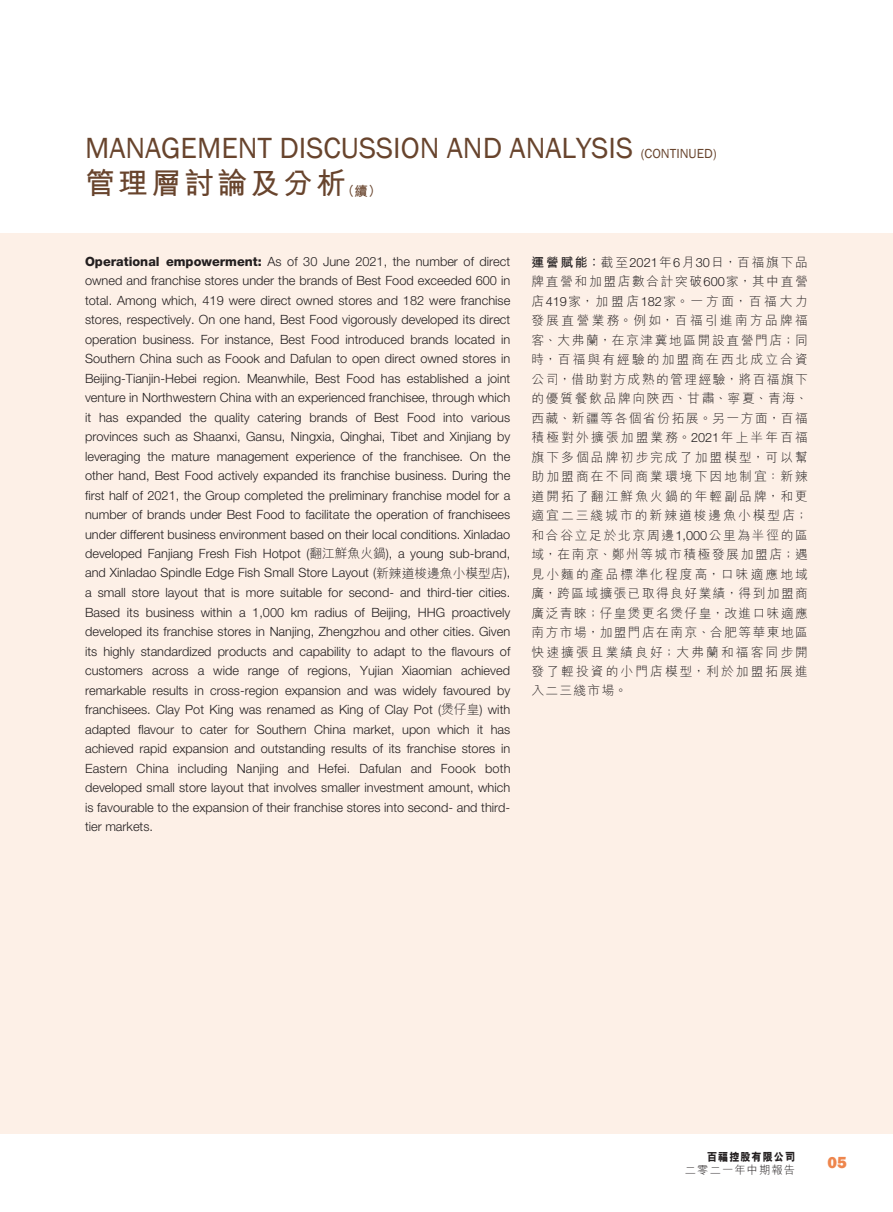
<style>
.page{position:relative;width:893px;height:1212px;background:#fff}
.page>*{position:absolute;margin:0;border:0;box-sizing:border-box;transform-origin:0 0}
.t1{font:30px "Franklin Gothic";color:#68442d}
.t2{font:700 30px "M Hei HK";letter-spacing:.1em;color:#68442d}
.t3{font:800 16.5px "Franklin Gothic";color:#ee864d}
.t4{font:13.5px "Franklin Gothic";color:#68442d}
.t5{font:700 13.5px "M Hei HK";color:#68442d}
.t6{font:300 12.75px/19.5px "Helvetica Neue LT Std";color:#231f20;text-align:justify}
.t7{font:300 12.75px/19.5px "M Hei HK";letter-spacing:.165em;color:#231f20;text-align:justify}
.t8{font:300 11.25px "M Hei HK";letter-spacing:.1em;color:#231f20}
.t9{font:800 11.25px "M Hei HK";letter-spacing:.1em;color:#231f20;scale:.9 1}
.s1{font-weight:800}
.s2{font-family:"M Hei HK"}
.s3{font-weight:700}
.s4{font-family:"Helvetica Neue LT Std"}
</style>
<div class="page">
<div style="left:0;top:233px;width:893px;height:900px;background:#fdf0e7"></div>
<h1 class="t1" style="left:85px;top:130px;width:550px">MANAGEM ENT DISCUSSION AND ANALYSIS</h1>
<p class="t4" style="left:641px;top:145px;width:78px">(CONTINUED)</p>
<h1 class="t2" style="left:85px;top:162px;width:262px">管理層討論及分析</h1>
<p class="t5" style="left:341px;top:182px;width:42px">（續）</p>
<p class="t6" style="left:85px;top:251px;width:427px"><span class="s1">Operational empowerment:</span> As of 30 June 2021, the number of direct owned and franchise stores under the brands of Best Food exceeded 600 in total. Among which, 419 were direct owned stores and 182 were franchise stores, respectively. On one hand, Best Food vigorously developed its direct operation business. For instance, Best Food introduced brands located in Southern China such as Foook and Dafulan to open direct owned stores in Beijing-Tianjin-Hebei region. Meanwhile, Best Food has established a joint venture in Northwestern China with an experienced franchisee, through which it has expanded the quality catering brands of Best Food into various provinces such as Shaanxi, Gansu, Ningxia, Qinghai, Tibet and Xinjiang by leveraging the mature management experience of the franchisee. On the other hand, Best Food actively expanded its franchise business. During the first half of 2021, the Group completed the preliminary franchise model for a number of brands under Best Food to facilitate the operation of franchisees under different business environment based on their local conditions. Xinladao developed Fanjiang Fresh Fish Hotpot (<span class="s2">翻江鮮魚火鍋</span>), a young sub-brand, and Xinladao Spindle Edge Fish Small Store Layout (<span class="s2">新辣道梭邊魚小模型店</span>), a small store layout that is more suitable for second- and third-tier cities.<br>Based its business within a 1,000 km radius of Beijing, HHG proactively developed its franchise stores in Nanjing, Zhengzhou and other cities. Given its highly standardized products and capability to adapt to the flavours of customers across a wide range of regions, Yujian Xiaomian achieved remarkable results in cross-region expansion and was widely favoured by franchisees. Clay Pot King was renamed as King of Clay Pot (<span class="s2">煲仔皇</span>) with adapted flavour to cater for Southern China market, upon which it has achieved rapid expansion and outstanding results of its franchise stores in Eastern China including Nanjing and Hefei. Dafulan and Foook both developed small store layout that involves smaller investment amount, which is favourable to the expansion of their franchise stores into second- and third&shy;tier markets.</p>
<p class="t7" style="left:531px;top:252px;width:278px"><span class="s3">運營賦能：</span>截至<span class="s4">2021</span>年<span class="s4">6</span>月<span class="s4">30</span>日，百福旗下品牌直營和加盟店數合計突破<span class="s4">600</span>家，其中直營店<span class="s4">419</span>家，加盟店<span class="s4">182</span>家。一方面，百福大力發展直營業務。例如，百福引進南方品牌福客、大弗蘭，在京津冀地區開設直營門店；同時，百福與有經驗的加盟商在西北成立合資公司，借助對方成熟的管理經驗，將百福旗下的優質餐飲品牌向陝西、甘肅、寧夏、青海、西藏、新疆等各個省份拓展。另一方面，百福積極對外擴張加盟業務。<span class="s4">2021</span>年上半年百福旗下多個品牌初步完成了加盟模型，可以幫助加盟商在不同商業環境下因地制宜：新辣道開拓了翻江鮮魚火鍋的年輕副品牌，和更適宜二三綫城市的新辣道梭邊魚小模型店；和合谷立足於北京周邊<span class="s4">1,000</span>公里為半徑的區域，在南京、鄭州等城市積極發展加盟店；遇見小麵的產品標準化程度高，口味適應地域廣，跨區域擴張已取得良好業績，得到加盟商廣泛青睞；仔皇煲更名煲仔皇，改進口味適應南方市場，加盟門店在南京、合肥等華東地區快速擴張且業績良好；大弗蘭和福客同步開發了輕投資的小門店模型，利於加盟拓展進入二三綫市場。</p>
<p class="t9" style="left:707px;top:1151px;width:99px">百福控股有限公司</p>
<p class="t8" style="left:685px;top:1164px;width:112px">二零二一年中期報告</p>
<p class="t3" style="left:828px;top:1152px;width:21px">05</p>
</div>
